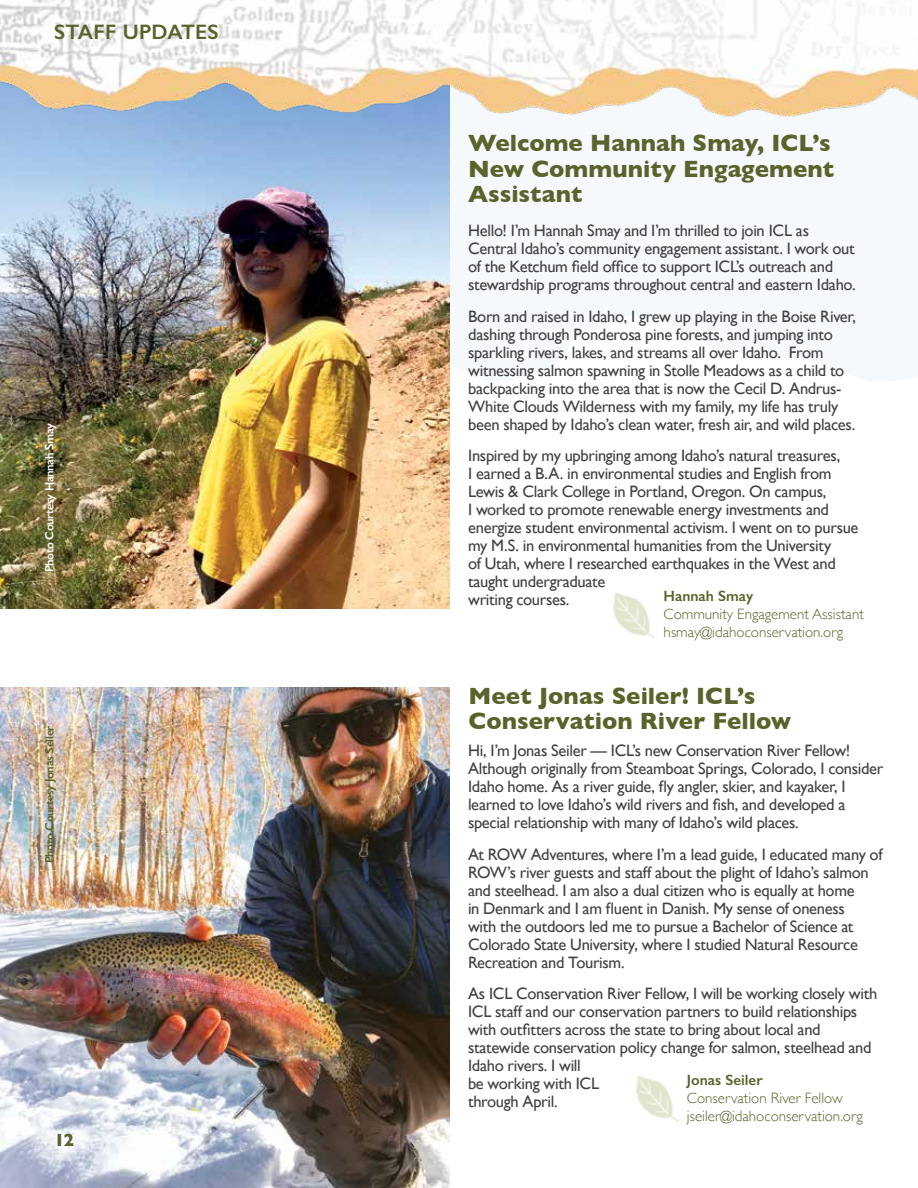
<style>
.page{position:relative;width:918px;height:1188px;background:#fff}
.page>*{position:absolute;margin:0;border:0;box-sizing:border-box;transform-origin:0 0}
.t1{font:700 24px/25.5px "Gill Sans";color:#5a632b}
.t2{font:600 21px "Gill Sans";letter-spacing:.01em;color:#5a632b}
.t3{font:700 18px "Gill Sans";color:#5a632b}
.t4{font:16.5px/18px "Gill Sans";letter-spacing:-.02em;color:#414042}
.t5{font:300 15px/18px "Gill Sans";color:#5a632b}
.t6{font:600 15px "Gill Sans";color:#5a632b}
.t7{font:600 12px "Gill Sans";letter-spacing:-.03em;color:#5a632b}
.t8{font:600 12px "Gill Sans";letter-spacing:-.03em;color:#fff}
</style>
<div class="page">
<img style="left:0;top:125px;width:450px;height:483px">
<img style="left:0;top:687px;width:450px;height:501px">
<img style="left:0;top:0;width:916px;height:125px">
<img style="left:916px;top:68px;width:2px;height:33px">
<img style="left:614px;top:593px;width:41px;height:45px">
<img style="left:637px;top:1077px;width:41px;height:45px">
<p class="t2" style="left:54px;top:19px;width:166px">STAFF UPDATES</p>
<p class="t8" style="left:42px;top:572px;width:151px;rotate:-90deg">Photo Courtesy Hannah Smay</p>
<p class="t7" style="left:42px;top:863px;width:139px;rotate:-90deg">Photo Courtesy Jonas Seller</p>
<p class="t3" style="left:54px;top:1126px;width:22px">12</p>
<h1 class="t1" style="left:468px;top:130px;width:367px">Welcome Hannah Smay, ICL’s<br>New Community Engagement<br>Assistant</h1>
<p class="t4" style="left:468px;top:221px;width:389px">Hello! I’m Hannah Smay and I’m thrilled to join ICL as Central Idaho’s community engagement assistant. I work out of the Ketchum field office to support ICL’s outreach and stewardship programs throughout central and eastern Idaho.</p>
<p class="t4" style="left:468px;top:307px;width:390px">Born and raised in Idaho, I grew up playing in the Boise River, dashing through Ponderosa pine forests, and jumping into sparkling rivers, lakes, and streams all over Idaho. From witnessing salmon spawning in Stolle Meadows as a child to backpacking into the area that is now the Cecil D. Andrus-White Clouds Wilderness with my family, my life has truly been shaped by Idaho’s clean water, fresh air, and wild places.</p>
<p class="t4" style="left:468px;top:446px;width:392px">Inspired by my upbringing among Idaho’s natural treasures,<br>I earned a B.A. in environmental studies and English from Lewis &amp; Clark College in Portland, Oregon. On campus,<br>I worked to promote renewable energy investments and energize student environmental activism. I went on to pursue my M.S. in environmental humanities from the University<br>of Utah, where I researched earthquakes in the West and taught undergraduate<br>writing courses.</p>
<p class="t6" style="left:664px;top:587px;width:91px">Hannah Smay</p>
<p class="t5" style="left:664px;top:605px;width:202px">Community Engagement Assistant hsmay@idahoconservation.org</p>
<h1 class="t1" style="left:469px;top:683px;width:324px">Meet Jonas Seiler! ICL’s<br>Conservation River Fellow</h1>
<p class="t4" style="left:468px;top:741px;width:417px">Hi, I’m Jonas Seiler — ICL’s new Conservation River Fellow!<br>Although originally from Steamboat Springs, Colorado, I consider Idaho home. As a river guide, fly angler, skier, and kayaker, I learned to love Idaho’s wild rivers and fish, and developed a special relationship with many of Idaho’s wild places.</p>
<p class="t4" style="left:468px;top:845px;width:416px">At ROW Adventures, where I’m a lead guide, I educated many of ROW’s river guests and staff about the plight of Idaho’s salmon and steelhead. I am also a dual citizen who is equally at home<br>in Denmark and I am fluent in Danish. My sense of oneness<br>with the outdoors led me to pursue a Bachelor of Science at Colorado State University, where I studied Natural Resource Recreation and Tourism.</p>
<p class="t4" style="left:468px;top:984px;width:411px">As ICL Conservation River Fellow, I will be working closely with ICL staff and our conservation partners to build relationships with outfitters across the state to bring about local and statewide conservation policy change for salmon, steelhead and Idaho rivers. I will<br>be working with ICL<br>through April.</p>
<p class="t6" style="left:687px;top:1070px;width:77px">Jonas Seiler</p>
<p class="t5" style="left:687px;top:1088px;width:177px">Conservation River Fellow jseiler@idahoconservation.org</p>
</div>
